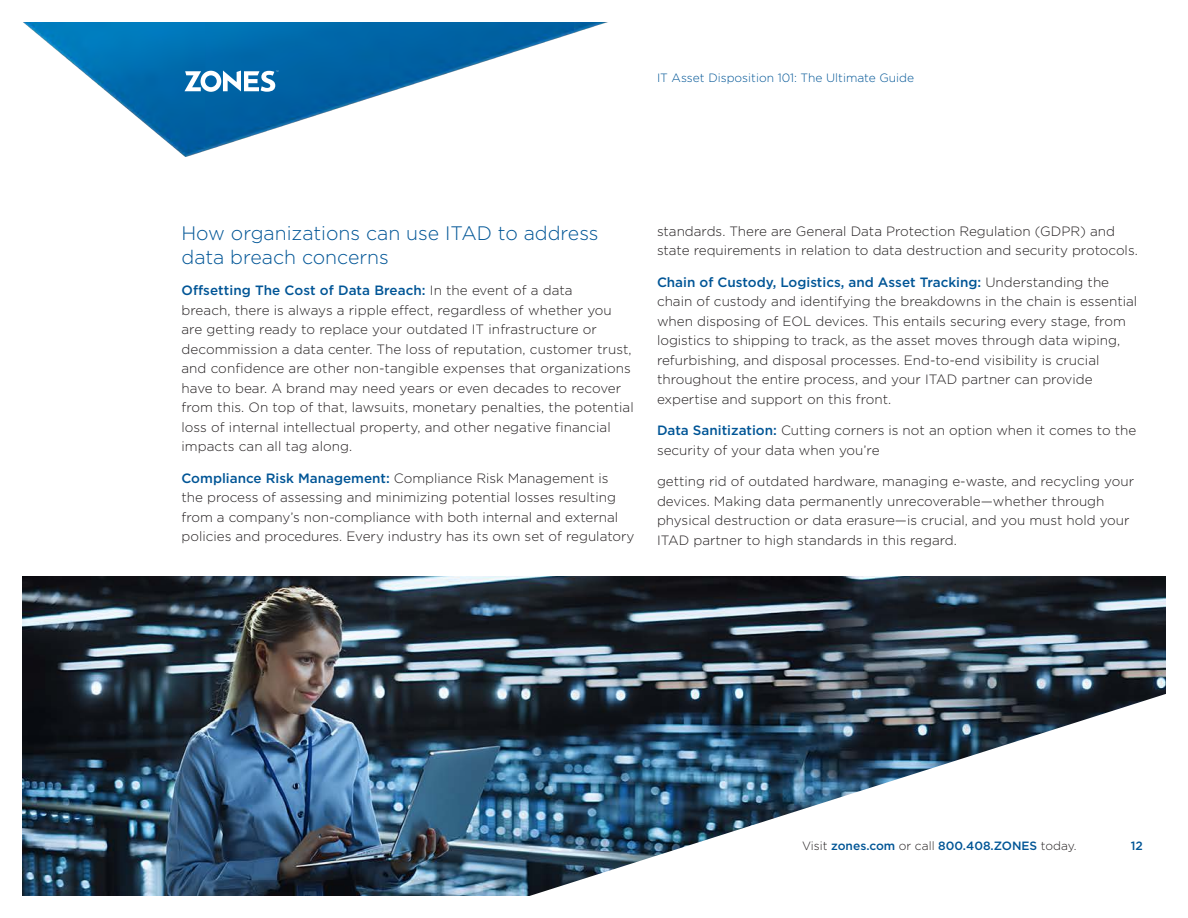
<style>
.page{position:relative;width:1188px;height:918px;background:#fff}
.page>*{position:absolute;margin:0;border:0;box-sizing:border-box;transform-origin:0 0}
.Body_-_H3{font:300 19.5px/23.4px "Gotham";color:#005596}
.Body{font:300 13.5px/19.5px "Gotham";color:#231f20}
.t1{font:500 12px "Gotham";color:#005596}
.Page_Subheader{font:300 12px "Gotham";color:#005596}
.s1{font-weight:500;color:#005596}
.s2{font-weight:300;color:#231f20}
</style>
<div class="page">
<img style="left:23px;top:22px;width:585px;height:135px">
<svg style="left:184px;top:71px;width:94px;height:21px"></svg>
<img style="left:22px;top:576px;width:1143px;height:320px">
<img style="left:460px;top:688px;width:706px;height:208px">
<p class="Page_Subheader" style="left:657px;top:70px;width:259px">IT Asset Disposition 101: The Ultimate Guide</p>
<p class="Body_-_H3" style="left:182px;top:221px;width:419px">How organizations can use ITAD to address data breach concerns</p>
<p class="Body" style="left:182px;top:280px;width:454px"><span class="s1">Offsetting The Cost of Data Breach:</span> In the event of a data<br>breach, there is always a ripple effect, regardless of whether you are getting ready to replace your outdated IT infrastructure or decommission a data center. The loss of reputation, customer trust, and confidence are other non-tangible expenses that organizations have to bear. A brand may need years or even decades to recover from this. On top of that, lawsuits, monetary penalties, the potential loss of internal intellectual property, and other negative financial impacts can all tag along.</p>
<p class="Body" style="left:182px;top:468px;width:455px"><span class="s1">Compliance Risk Management:</span> Compliance Risk Management is<br>the process of assessing and minimizing potential losses resulting from a company’s non-compliance with both internal and external policies and procedures. Every industry has its own set of regulatory</p>
<p class="Body" style="left:657px;top:221px;width:482px">standards. There are General Data Protection Regulation (GDPR) and state requirements in relation to data destruction and security protocols.</p>
<p class="Body" style="left:657px;top:272px;width:482px"><span class="s1">Chain of Custody, Logistics, and Asset Tracking:</span> Understanding the chain of custody and identifying the breakdowns in the chain is essential when disposing of EOL devices. This entails securing every stage, from logistics to shipping to track, as the asset moves through data wiping, refurbishing, and disposal processes. End-to-end visibility is crucial throughout the entire process, and your ITAD partner can provide expertise and support on this front.</p>
<p class="Body" style="left:657px;top:421px;width:481px"><span class="s1">Data Sanitization:</span> Cutting corners is not an option when it comes to the security of your data when you’re</p>
<p class="Body" style="left:657px;top:472px;width:479px">getting rid of outdated hardware, managing e-waste, and recycling your devices. Making data permanently unrecoverable—whether through physical destruction or data erasure—is crucial, and you must hold your ITAD partner to high standards in this regard.</p>
<p class="t1" style="left:802px;top:838px;width:276px"><span class="s2">Visit</span> zones.com <span class="s2">or call</span> 800.408.ZONES <span class="s2">today.</span></p>
<p class="t1" style="left:1131px;top:838px;width:14px">12</p>
</div>
